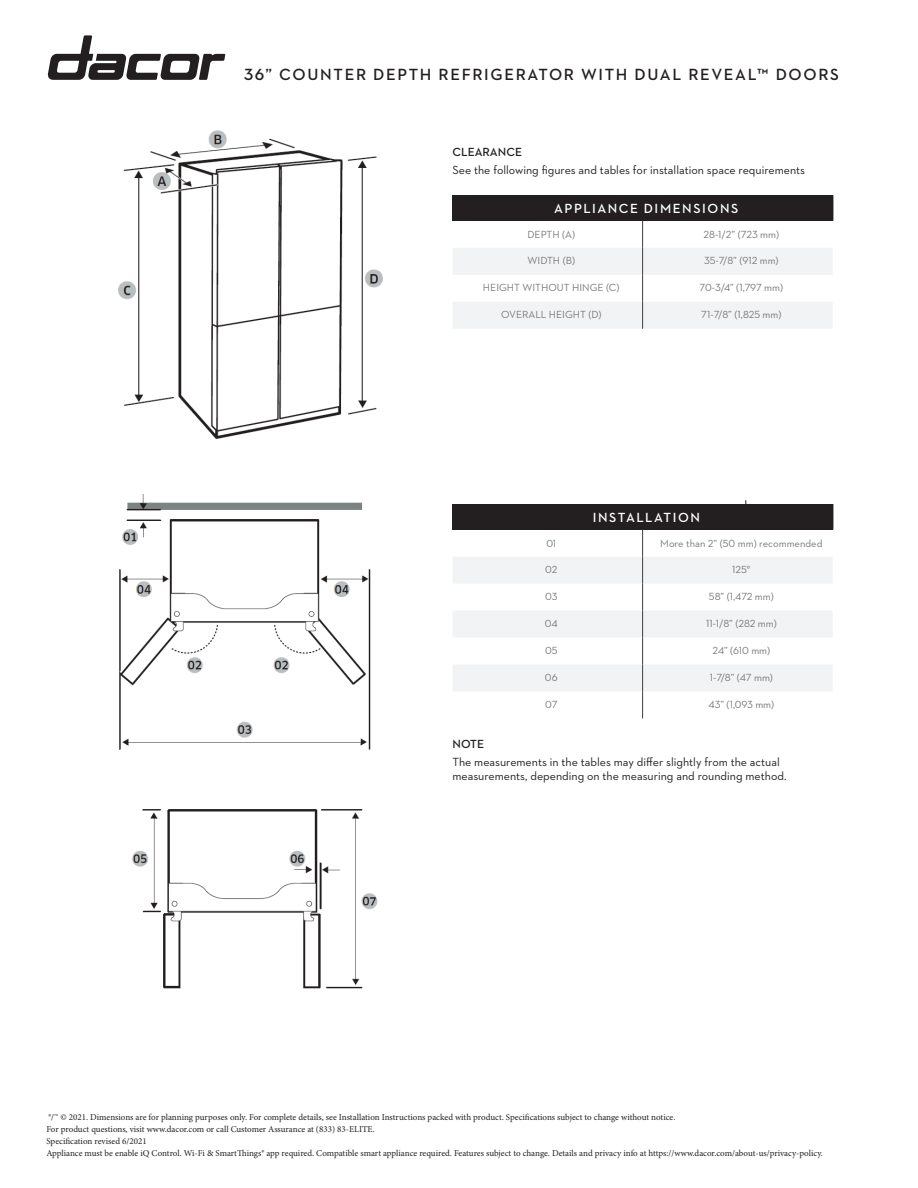
<style>
.page{position:relative;width:918px;height:1188px;background:#fff}
.page>*{position:absolute;margin:0;border:0;box-sizing:border-box;transform-origin:0 0}
.t1{font:600 16.5px "Neutraface 2 Text";letter-spacing:.1em;color:#231f20}
.t2{font:600 13.5px "Neutraface 2 Text";letter-spacing:.115em;color:#fff}
.t3{font:12px/14.4px "Neutraface 2 Text";color:#231f20}
.t4{font:600 12px "Neutraface 2 Text";color:#231f20}
.t5{font:10.5px "Neutraface 2 Text";color:#76787b}
.t6{font:9px "Minion Pro";color:#231f20}
</style>
<div class="page">
<svg style="left:453px;top:195px;width:380px;height:134px"></svg>
<svg style="left:47px;top:35px;width:178px;height:45px"></svg>
<img style="left:118px;top:130px;width:265px;height:310px">
<div style="left:453px;top:504px;width:380px;height:26px;background:#231f20"></div>
<svg style="left:453px;top:557px;width:379px;height:135px;fill:#f2f3f4"></svg>
<svg style="left:642px;top:530px;width:1px;height:189px"></svg>
<img style="left:119px;top:494px;width:259px;height:495px">
<p class="t1" style="left:244px;top:64px;width:596px">36” COUNTER DEPTH REFRIGERATOR WITH DUAL REVEAL™ DOORS</p>
<p class="t4" style="left:453px;top:144px;width:71px">CLEARANCE</p>
<p class="t3" style="left:453px;top:162px;width:354px">See the following figures and tables for installation space requirements</p>
<p class="t2" style="left:554px;top:200px;width:186px">APPLIANCE DIMENSIONS</p>
<p class="t5" style="left:527px;top:228px;width:49px">DEPTH (A)</p>
<p class="t5" style="left:704px;top:228px;width:77px">28-1/2” (723 mm)</p>
<p class="t5" style="left:528px;top:254px;width:49px">WIDTH (B)</p>
<p class="t5" style="left:704px;top:254px;width:76px">35-7/8” (912 mm)</p>
<p class="t5" style="left:483px;top:281px;width:138px">HEIGHT WITHOUT HINGE (C)</p>
<p class="t5" style="left:700px;top:281px;width:85px">70-3/4” (1,797 mm)</p>
<p class="t5" style="left:501px;top:308px;width:102px">OVERALL HEIGHT (D)</p>
<p class="t5" style="left:701px;top:308px;width:82px">71-7/8” (1,825 mm)</p>
<p class="t2" style="left:593px;top:509px;width:109px">INSTALLATION</p>
<p class="t5" style="left:546px;top:537px;width:11px">01</p>
<p class="t5" style="left:660px;top:537px;width:164px">More than 2” (50 mm) recommended</p>
<p class="t5" style="left:545px;top:563px;width:14px">02</p>
<p class="t5" style="left:732px;top:563px;width:20px">125°</p>
<p class="t5" style="left:545px;top:590px;width:14px">03</p>
<p class="t5" style="left:709px;top:590px;width:66px">58” (1,472 mm)</p>
<p class="t5" style="left:545px;top:617px;width:14px">04</p>
<p class="t5" style="left:706px;top:617px;width:72px">11-1/8” (282 mm)</p>
<p class="t5" style="left:545px;top:644px;width:14px">05</p>
<p class="t5" style="left:713px;top:644px;width:59px">24” (610 mm)</p>
<p class="t5" style="left:545px;top:671px;width:14px">06</p>
<p class="t5" style="left:710px;top:671px;width:65px">1-7/8” (47 mm)</p>
<p class="t5" style="left:545px;top:698px;width:14px">07</p>
<p class="t5" style="left:709px;top:698px;width:67px">43” (1,093 mm)</p>
<p class="t4" style="left:453px;top:736px;width:33px">NOTE</p>
<p class="t3" style="left:453px;top:754px;width:336px">The measurements in the tables may differ slightly from the actual measurements, depending on the measuring and rounding method.</p>
<p class="t6" style="left:48px;top:1111px;width:628px">®/™ © 2021. Dimensions are for planning purposes only. For complete details, see Installation Instructions packed with product. Specifications subject to change without notice.</p>
<p class="t6" style="left:46px;top:1123px;width:330px">For product questions, visit www.dacor.com or call Customer Assurance at (833) 83-ELITE.</p>
<p class="t6" style="left:46px;top:1135px;width:102px">Specification revised 6/2021</p>
<p class="t6" style="left:46px;top:1147px;width:778px">Appliance must be enable iQ Control. Wi-Fi &amp; SmartThings® app required. Compatible smart appliance required. Features subject to change. Details and privacy info at https://www.dacor.com/about-us/privacy-policy.</p>
</div>
